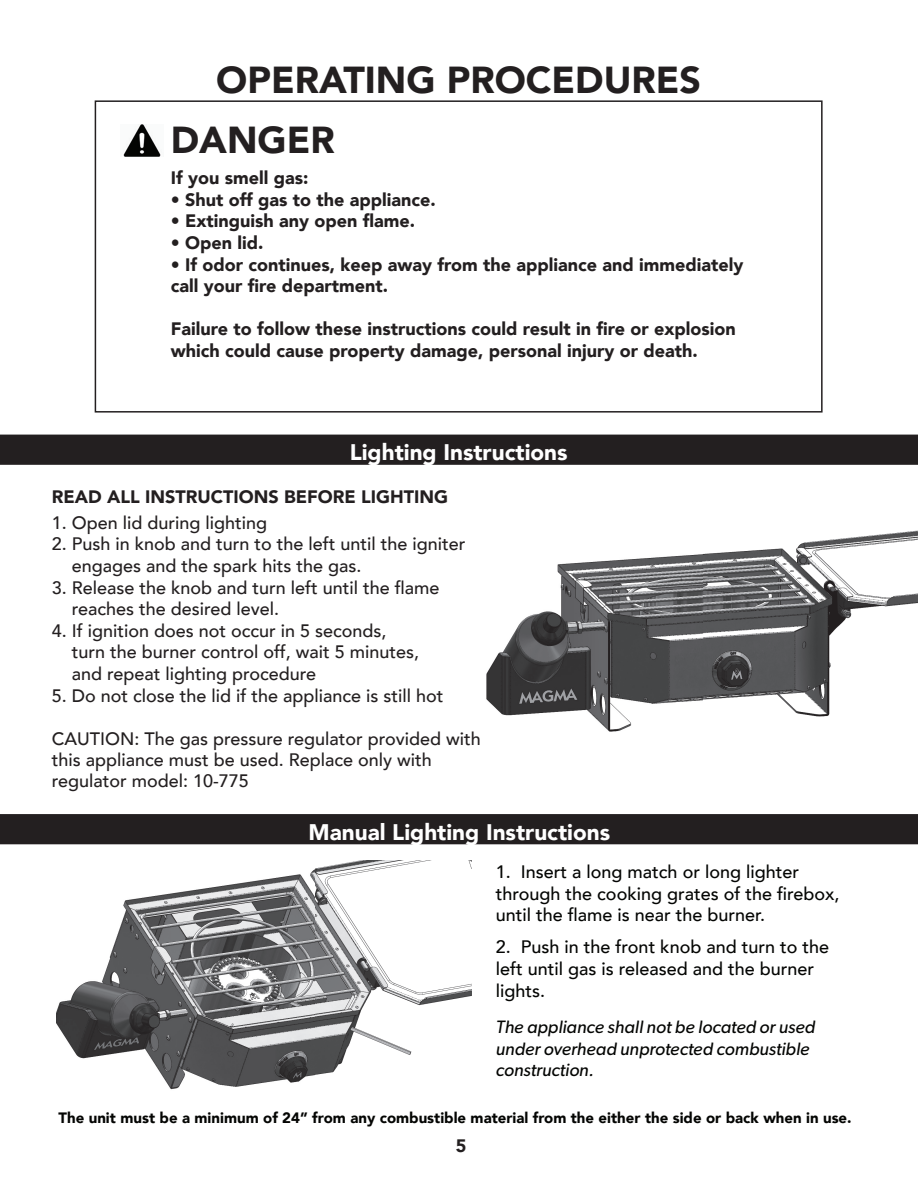
<style>
.page{position:relative;width:918px;height:1188px;background:#fff}
.page>*{position:absolute;margin:0;border:0;box-sizing:border-box;transform-origin:0 0}
.t1{font:900 37.5px "Avenir";color:#231f20}
.t2{font:900 22.5px "Avenir";color:#fff}
.t3{font:500 18px/21.6px "Avenir";color:#231f20}
.t4{font:900 18px/21.6px "Avenir";color:#231f20}
.t5{font:500 18px/21.6px "Avenir";color:#040503}
.t6{font:italic 18px/21.6px "Gibson";color:#040503}
.t7{font:900 15px "Avenir";color:#040503}
</style>
<div class="page">
<div style="left:0;top:435px;width:918px;height:30px;background:#231f20"></div>
<img style="left:486px;top:530px;width:432px;height:202px">
<div style="left:0;top:814px;width:918px;height:30px;background:#231f20"></div>
<img style="left:56px;top:860px;width:416px;height:230px">
<img style="left:123px;top:125px;width:38px;height:31px">
<div style="left:95px;top:100px;width:728px;height:313px;border:2px solid #231f20"></div>
<h1 class="t1" style="left:216px;top:47px;width:486px">OPERATING PROCEDURES</h1>
<h1 class="t1" style="left:171px;top:108px;width:165px">DANGER</h1>
<p class="t4" style="left:171px;top:167px;width:139px">If you smell gas:</p>
<p class="t4" style="left:171px;top:188px;width:266px">• Shut off gas to the appliance.</p>
<p class="t4" style="left:171px;top:210px;width:246px">• Extinguish any open flame.</p>
<p class="t4" style="left:171px;top:231px;width:94px">• Open lid.</p>
<p class="t4" style="left:171px;top:253px;width:574px">• If odor continues, keep away from the appliance and immediately call your fire department.</p>
<p class="t4" style="left:171px;top:318px;width:566px">Failure to follow these instructions could result in fire or explosion which could cause property damage, personal injury or death.</p>
<p class="t2" style="left:350px;top:433px;width:219px">Lighting Instructions</p>
<p class="t4" style="left:52px;top:485px;width:398px">READ ALL INSTRUCTIONS BEFORE LIGHTING</p>
<p class="t3" style="left:52px;top:511px;width:217px">1. Open lid during lighting</p>
<p class="t3" style="left:72px;top:532px;width:395px;text-indent:-20px">2. Push in knob and turn to the left until the igniter engages and the spark hits the gas.</p>
<p class="t3" style="left:72px;top:575px;width:369px;text-indent:-20px">3. Release the knob and turn left until the flame reaches the desired level.</p>
<p class="t3" style="left:72px;top:619px;width:349px;text-indent:-20px">4. If ignition does not occur in 5 seconds, turn the burner control off, wait 5 minutes, and repeat lighting procedure</p>
<p class="t3" style="left:52px;top:683px;width:393px">5. Do not close the lid if the appliance is still hot</p>
<p class="t3" style="left:52px;top:727px;width:431px;line-height:21px">CAUTION: The gas pressure regulator provided with this appliance must be used. Replace only with regulator model: 10-775</p>
<p class="t2" style="left:309px;top:812px;width:303px">Manual Lighting Instructions</p>
<p class="t5" style="left:496px;top:860px;width:345px">1. Insert a long match or long lighter through the cooking grates of the firebox, until the flame is near the burner.</p>
<p class="t5" style="left:496px;top:935px;width:335px">2. Push in the front knob and turn to the left until gas is released and the burner lights.</p>
<p class="t6" style="left:496px;top:1016px;width:321px">The appliance shall not be located or used under overhead unprotected combustible construction.</p>
<p class="t7" style="left:58px;top:1105px;width:795px">The unit must be a minimum of 24” from any combustible material from the either the side or back when in use.</p>
<p class="t4" style="left:456px;top:1134px;width:12px">5</p>
</div>
